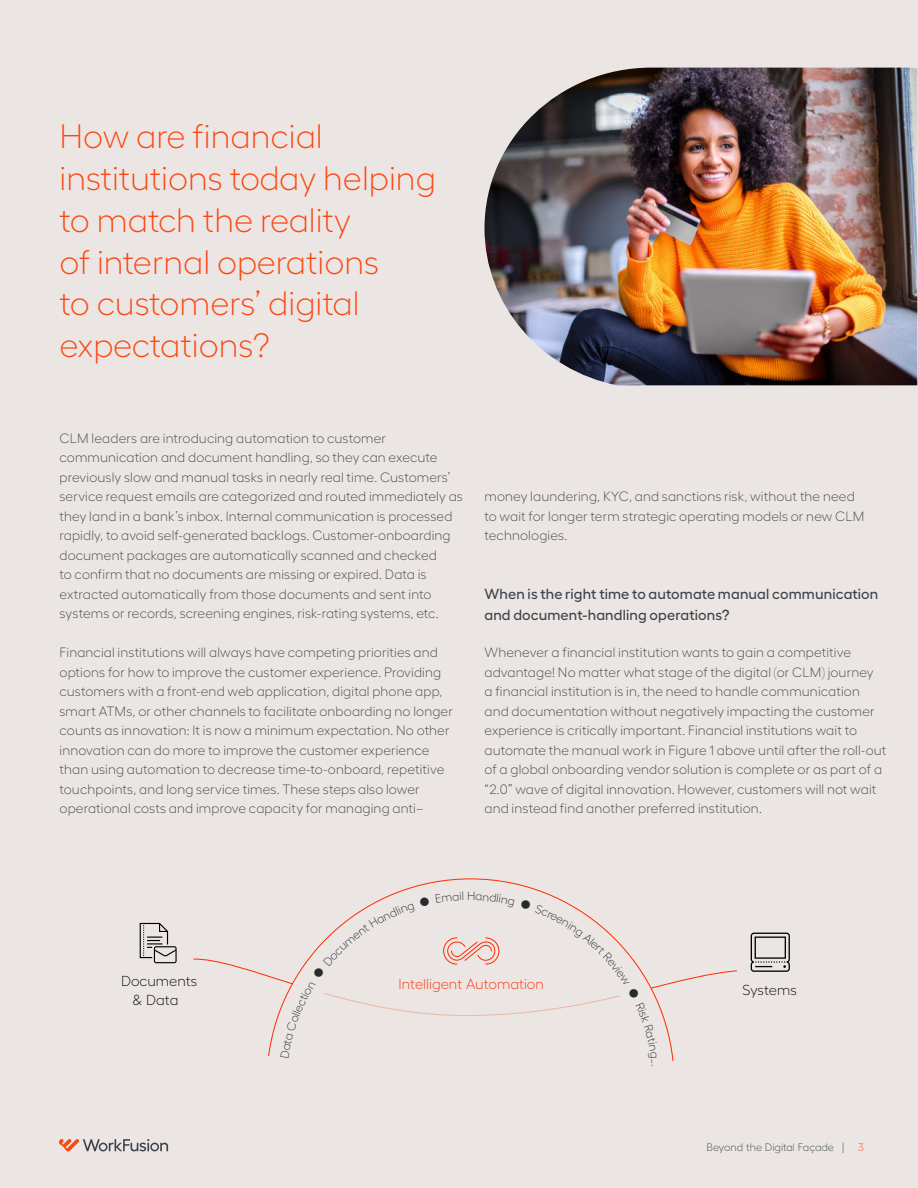
<style>
.page{position:relative;width:918px;height:1188px;background:#ebe5e3}
.page>*{position:absolute;margin:0;border:0;box-sizing:border-box;transform-origin:0 0}
.t1{font:300 33.75px/41.7px "Hellix";color:#fc4610}
.t2{font:500 14.7px/21px "Hellix";letter-spacing:.01em;color:#3b4249}
.t3{font:300 14.4px "Hellix";color:#000}
.t4{font:300 14.4px "Hellix";color:#ff2c00}
.t5{font:300 13.5px/19.5px "Hellix";letter-spacing:.01em;color:#3b4249}
.t6{font:300 10.8px "Hellix";color:#3b4249}
.t7{font:300 10.8px "Hellix";color:#f04b22}
</style>
<div class="page">
<svg style="left:59px;top:1139px;width:109px;height:13px"></svg>
<img style="left:485px;top:68px;width:432px;height:317px">
<svg style="left:140px;top:923px;width:37px;height:40px"></svg>
<svg style="left:751px;top:933px;width:39px;height:39px"></svg>
<svg style="left:193px;top:892px;width:544px;height:169px"></svg>
<h1 class="t1" style="left:60px;top:117px;width:378px">How are financial institutions today helping to match the reality<br>of internal operations<br>to customers’ digital expectations?</h1>
<p class="t5" style="left:60px;top:429px;width:405px">CLM leaders are introducing automation to customer communication and document handling, so they can execute previously slow and manual tasks in nearly real time. Customers’ service request emails are categorized and routed immediately as they land in a bank’s inbox. Internal communication is processed rapidly, to avoid self-generated backlogs. Customer-onboarding document packages are automatically scanned and checked<br>to confirm that no documents are missing or expired. Data is extracted automatically from those documents and sent into systems or records, screening engines, risk-rating systems, etc.</p>
<p class="t5" style="left:60px;top:643px;width:395px">Financial institutions will always have competing priorities and options for how to improve the customer experience. Providing customers with a front-end web application, digital phone app, smart ATMs, or other channels to facilitate onboarding no longer counts as innovation: It is now a minimum expectation. No other innovation can do more to improve the customer experience than using automation to decrease time-to-onboard, repetitive touchpoints, and long service times. These steps also lower operational costs and improve capacity for managing anti–</p>
<p class="t5" style="left:485px;top:487px;width:382px">money laundering, KYC, and sanctions risk, without the need to wait for longer term strategic operating models or new CLM technologies.</p>
<p class="t2" style="left:485px;top:585px;width:395px">When is the right time to automate manual communication and document-handling operations?</p>
<p class="t5" style="left:485px;top:643px;width:403px">Whenever a financial institution wants to gain a competitive advantage! No matter what stage of the digital (or CLM) journey<br>a financial institution is in, the need to handle communication and documentation without negatively impacting the customer experience is critically important. Financial institutions wait to automate the manual work in Figure 1 above until after the roll-out of a global onboarding vendor solution is complete or as part of a “2.0” wave of digital innovation. However, customers will not wait and instead find another preferred institution.</p>
<p class="t3" style="left:121px;top:974px;width:78px">Documents</p>
<p class="t4" style="left:399px;top:977px;width:147px">Intelligent Automation</p>
<p class="t3" style="left:133px;top:993px;width:47px">&amp; Data</p>
<p class="t3" style="left:742px;top:983px;width:56px">Systems</p>
<p class="t6" style="left:707px;top:1143px;width:139px">Beyond the Digital Façade |</p>
<p class="t7" style="left:858px;top:1143px;width:7px">3</p>
</div>
